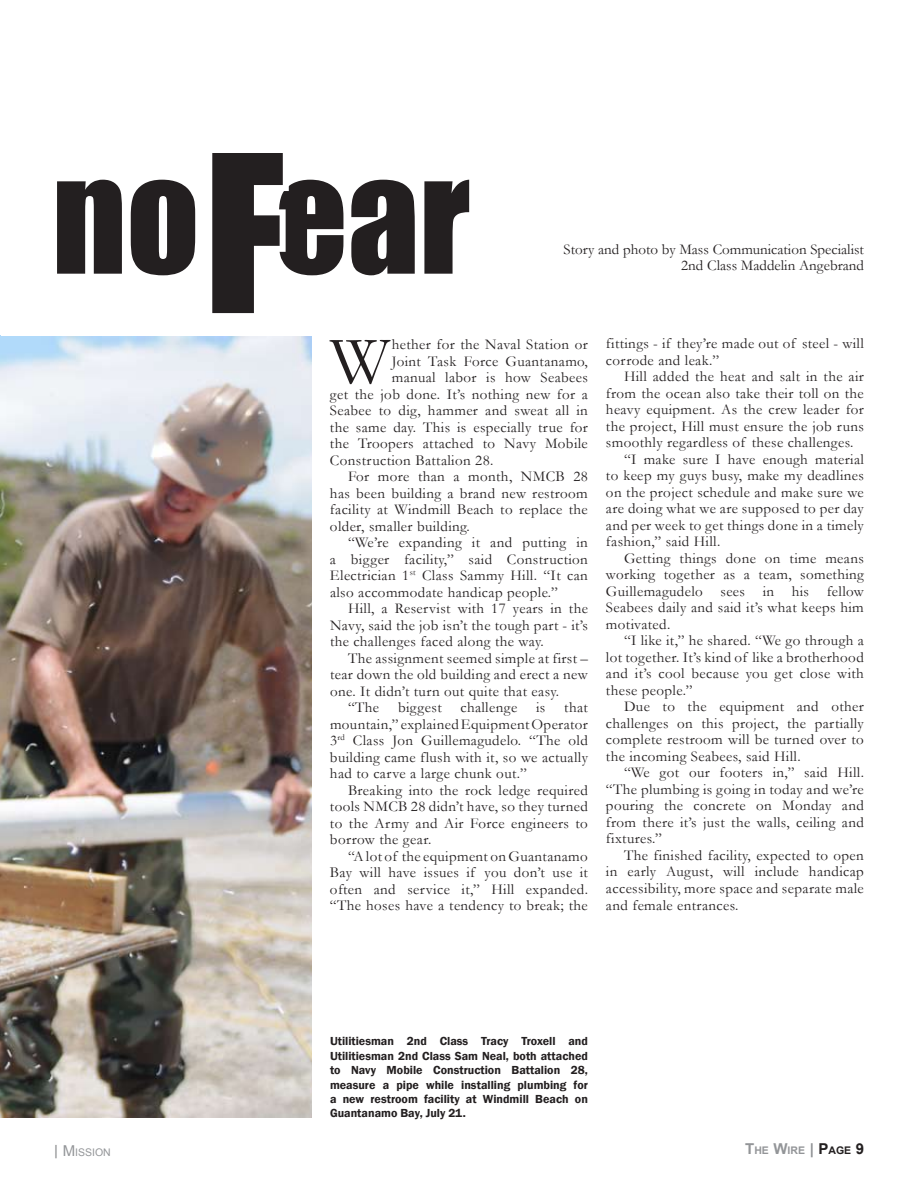
<style>
.page{position:relative;width:918px;height:1188px;background:#fff}
.page>*{position:absolute;margin:0;border:0;box-sizing:border-box;transform-origin:0 0}
.t1{font:202.5px "Impact";color:#231f20}
.t2{font:142.5px "Impact";color:#231f20}
.t3{font:67.95px "Garamond";color:#231f20}
.t4{font:15px/16.5px "Garamond";letter-spacing:.025em;color:#231f20;text-align:justify}
.t5{font:15px/16.5px "Garamond";color:#231f20;text-align:right}
.t6{font:600 12px/14.4px "Franklin Gothic";color:#231f20;text-align:justify}
.t7{font:700 10.5px "Arial";color:#939598}
.t8{font:10.5px "Arial";color:#939598}
.s1{font-size:15px;color:#8a8c8e}
.s2{font-size:15px}
.s3{font-size:15px;color:#8f9194}
.s4{font-size:15px;color:#231f20}
.s5{color:#231f20}
</style>
<div class="page">
<img style="left:0;top:336px;width:312px;height:781px">
<h1 class="t1" style="left:204px;top:77px;width:82px">F</h1>
<h2 class="t2" style="left:52px;top:107px;width:420px">no ear</h2>
<p class="t5" style="left:564px;top:240px;width:302px">Story and photo by Mass Communication Specialist<br>2nd Class Maddelin Angebrand</p>
<h3 class="t3" style="left:330px;top:315px;width:62px">W</h3>
<p class="t4" style="left:392px;top:336px;width:198px">hether for the Naval Station or</p>
<p class="t4" style="left:392px;top:352px;width:198px">Joint Task Force Guantanamo,</p>
<p class="t4" style="left:392px;top:369px;width:198px">manual labor is how Seabees</p>
<p class="t4" style="left:330px;top:385px;width:259px">get the job done. It’s nothing new for a</p>
<p class="t4" style="left:330px;top:402px;width:259px">Seabee to dig, hammer and sweat all in</p>
<p class="t4" style="left:330px;top:418px;width:259px">the same day. This is especially true for</p>
<p class="t4" style="left:330px;top:435px;width:259px">the Troopers attached to Navy Mobile</p>
<p class="t4" style="left:330px;top:451px;width:165px">Construction Battalion 28.</p>
<p class="t4" style="left:348px;top:468px;width:241px">For more than a month, NMCB 28</p>
<p class="t4" style="left:330px;top:484px;width:259px">has been building a brand new restroom</p>
<p class="t4" style="left:330px;top:501px;width:259px">facility at Windmill Beach to replace the</p>
<p class="t4" style="left:330px;top:517px;width:141px">older, smaller building.</p>
<p class="t4" style="left:348px;top:534px;width:241px">“We’re expanding it and putting in</p>
<p class="t4" style="left:330px;top:550px;width:259px">a bigger facility,” said Construction</p>
<p class="t4" style="left:330px;top:567px;width:259px">Electrician 1<sup>st</sup> Class Sammy Hill. “It can</p>
<p class="t4" style="left:330px;top:583px;width:229px">also accommodate handicap people.”</p>
<p class="t4" style="left:348px;top:600px;width:241px">Hill, a Reservist with 17 years in the</p>
<p class="t4" style="left:330px;top:616px;width:259px">Navy, said the job isn’t the tough part - it’s</p>
<p class="t4" style="left:330px;top:633px;width:215px">the challenges faced along the way.</p>
<p class="t4" style="left:348px;top:649px;width:241px">The assignment seemed simple at first –</p>
<p class="t4" style="left:330px;top:666px;width:259px">tear down the old building and erect a new</p>
<p class="t4" style="left:330px;top:682px;width:231px">one. It didn’t turn out quite that easy.</p>
<p class="t4" style="left:348px;top:699px;width:33px">“The</p>
<p class="t4" style="left:398px;top:699px;width:45px">biggest</p>
<p class="t4" style="left:461px;top:699px;width:58px">challenge</p>
<p class="t4" style="left:536px;top:699px;width:11px">is</p>
<p class="t4" style="left:330px;top:699px;width:259px;text-indent:234px">that mountain,” explained Equipment Operator 3<sup>rd</sup> Class Jon Guillemagudelo. “The old building came flush with it, so we actually had to carve a large chunk out.”</p>
<p class="t4" style="left:330px;top:781px;width:259px;text-indent:18px">Breaking into the rock ledge required tools NMCB 28 didn’t have, so they turned to the Army and Air Force engineers to borrow the gear.</p>
<p class="t4" style="left:330px;top:847px;width:259px;text-indent:18px">“A lot of the equipment on Guantanamo Bay will have issues if you don’t use it often and service it,” Hill expanded. “The hoses have a tendency to break; the</p>
<p class="t4" style="left:606px;top:335px;width:259px">fittings - if they’re made out of steel - will corrode and leak.”</p>
<p class="t4" style="left:624px;top:368px;width:241px">Hill added the heat and salt in the air</p>
<p class="t4" style="left:606px;top:384px;width:259px">from the ocean also take their toll on the</p>
<p class="t4" style="left:606px;top:401px;width:259px">heavy equipment. As the crew leader for</p>
<p class="t4" style="left:606px;top:417px;width:259px">the project, Hill must ensure the job runs</p>
<p class="t4" style="left:606px;top:434px;width:249px">smoothly regardless of these challenges.</p>
<p class="t4" style="left:624px;top:450px;width:241px">“I make sure I have enough material</p>
<p class="t4" style="left:606px;top:467px;width:259px">to keep my guys busy, make my deadlines</p>
<p class="t4" style="left:606px;top:483px;width:259px">on the project schedule and make sure we</p>
<p class="t4" style="left:606px;top:500px;width:259px">are doing what we are supposed to per day</p>
<p class="t4" style="left:606px;top:516px;width:259px">and per week to get things done in a timely</p>
<p class="t4" style="left:606px;top:533px;width:116px">fashion,” said Hill.</p>
<p class="t4" style="left:624px;top:549px;width:241px">Getting things done on time means</p>
<p class="t4" style="left:606px;top:566px;width:259px">working together as a team, something</p>
<p class="t4" style="left:606px;top:582px;width:259px">Guillemagudelo sees in his fellow</p>
<p class="t4" style="left:606px;top:599px;width:259px">Seabees daily and said it’s what keeps him</p>
<p class="t4" style="left:606px;top:615px;width:66px">motivated.</p>
<p class="t4" style="left:624px;top:632px;width:241px">“I like it,” he shared. “We go through a</p>
<p class="t4" style="left:606px;top:648px;width:259px">lot together. It’s kind of like a brotherhood</p>
<p class="t4" style="left:606px;top:665px;width:259px">and it’s cool because you get close with</p>
<p class="t4" style="left:606px;top:681px;width:88px">these people.”</p>
<p class="t4" style="left:624px;top:698px;width:241px">Due to the equipment and other</p>
<p class="t4" style="left:606px;top:714px;width:259px">challenges on this project, the partially</p>
<p class="t4" style="left:606px;top:731px;width:259px">complete restroom will be turned over to</p>
<p class="t4" style="left:606px;top:747px;width:196px">the incoming Seabees, said Hill.</p>
<p class="t4" style="left:624px;top:764px;width:241px">“We got our footers in,” said Hill.</p>
<p class="t4" style="left:606px;top:780px;width:259px">“The plumbing is going in today and we’re</p>
<p class="t4" style="left:606px;top:797px;width:259px">pouring the concrete on Monday and</p>
<p class="t4" style="left:606px;top:813px;width:259px">from there it’s just the walls, ceiling and</p>
<p class="t4" style="left:606px;top:830px;width:57px">fixtures.”</p>
<p class="t4" style="left:624px;top:846px;width:241px">The finished facility, expected to open</p>
<p class="t4" style="left:606px;top:863px;width:259px">in early August, will include handicap</p>
<p class="t4" style="left:606px;top:879px;width:259px">accessibility, more space and separate male</p>
<p class="t4" style="left:606px;top:896px;width:134px">and female entrances.</p>
<p class="t6" style="left:330px;top:1034px;width:259px">Utilitiesman 2nd Class Tracy Troxell and Utilitiesman 2nd Class Sam Neal, both attached to Navy Mobile Construction Battalion 28, measure a pipe while installing plumbing for a new restroom facility at Windmill Beach on Guantanamo Bay, July 21.</p>
<p class="t8" style="left:54px;top:1145px;width:56px"><span class="s1">|</span> <span class="s2">M</span> ISSION</p>
<p class="t7" style="left:745px;top:1144px;width:121px"><span class="s2">T</span>HE <span class="s2">W</span>IRE <span class="s3">|</span> <span class="s4">P</span><span class="s5">AGE</span> <span class="s4">9</span></p>
</div>
